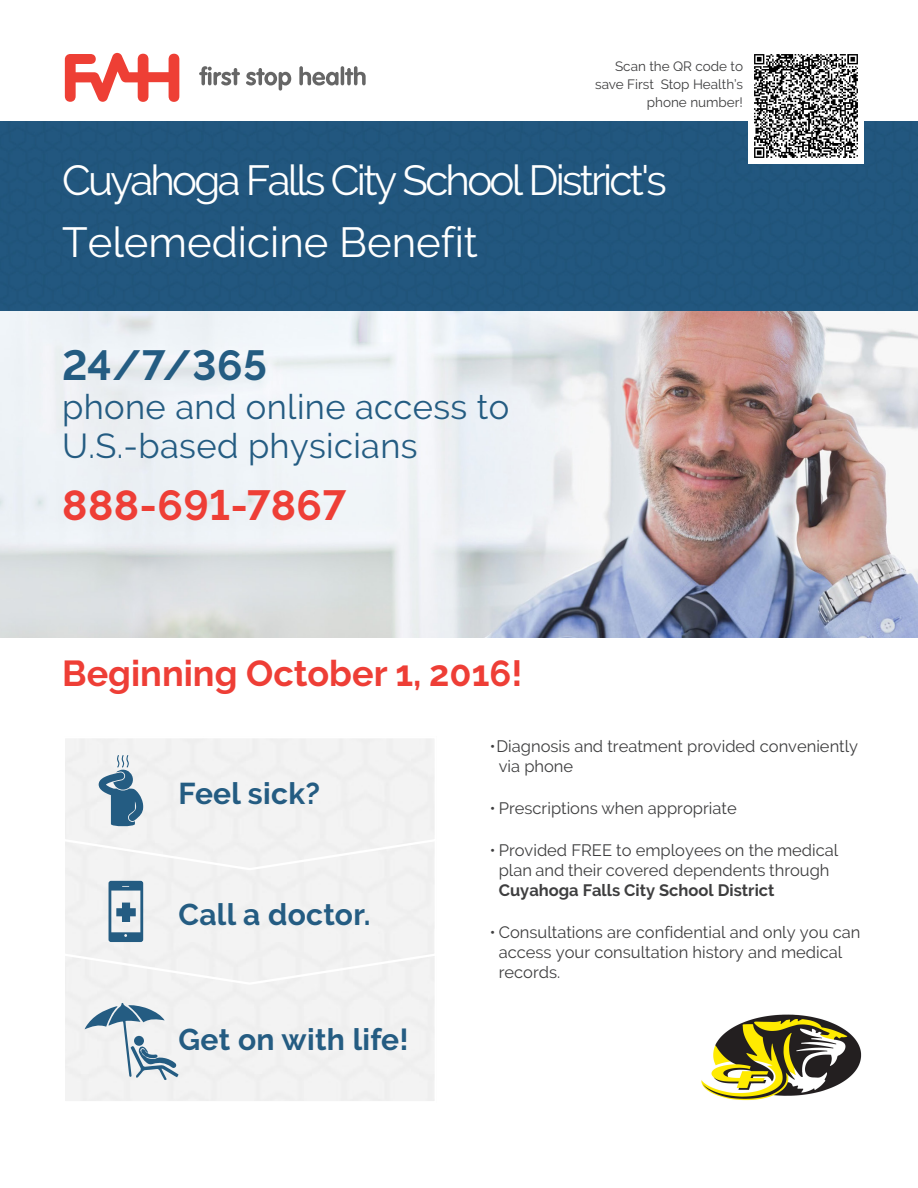
<style>
.page{position:relative;width:918px;height:1188px;background:#fff}
.page>*{position:absolute;margin:0;border:0;box-sizing:border-box;transform-origin:0 0}
.t1{font:42px/61.5px "Raleway";letter-spacing:-.065em;color:#fff}
.t2{font:700 42px "Raleway";letter-spacing:.01em;color:#ee3e36}
.t3{font:700 42px "Raleway";color:#245c82}
.t4{font:700 36px "Raleway";color:#ee3e36}
.t5{font:34.5px/39px "Raleway";letter-spacing:.01em;color:#245c82}
.t6{font:700 30px "Raleway";letter-spacing:.01em;color:#245c82}
.t7{font:16.5px/19.8px "Raleway";color:#3e3e3f}
.t8{font:16.5px/19.8px "Raleway";color:#3e3e3f}
.t9{font:13.5px/18px "Raleway";color:#3e3e3f;text-align:right}
.s1{font-style:inherit}
.s2{font-weight:700}
</style>
<div class="page">
<div style="left:63px;top:928px;width:374px;height:175px;border:2px solid #fff"></div>
<div style="left:65px;top:738px;width:370px;height:99px;background:#f3f3f3"></div>
<img style="left:0;top:122px;width:918px;height:516px">
<svg style="left:65px;top:53px;width:114px;height:49px"></svg>
<svg style="left:199px;top:66px;width:41px;height:20px"></svg>
<svg style="left:246px;top:68px;width:45px;height:23px"></svg>
<svg style="left:299px;top:66px;width:40px;height:20px"></svg>
<hr style="left:341px;top:66px;width:3px;height:19px;background:#666;border-radius:2px">
<svg style="left:345px;top:66px;width:21px;height:19px"></svg>
<svg style="left:85px;top:1003px;width:94px;height:78px"></svg>
<svg style="left:99px;top:755px;width:44px;height:72px"></svg>
<div style="left:63px;top:837px;width:374px;height:149px;background:#f3f3f3"></div>
<img style="left:748px;top:54px;width:116px;height:110px">
<img style="left:701px;top:1015px;width:160px;height:86px">
<p class="t9" style="left:595px;top:58px;width:149px">Scan the QR code to save First Stop Health’s phone number!</p>
<p class="t1" style="left:62px;top:149px;width:606px">Cuyahoga Falls City School District'<span class="s1">s<br></span>Telemedicine Benefit</p>
<p class="t3" style="left:62px;top:342px;width:206px">24/7/365</p>
<p class="t5" style="left:62px;top:388px;width:449px">phone and online access to<br>U.S.-based physicians</p>
<p class="t2" style="left:62px;top:482px;width:285px">888-691-7867</p>
<p class="t4" style="left:62px;top:652px;width:462px">Beginning October 1, 2016!</p>
<p class="t6" style="left:179px;top:776px;width:143px">Feel sick?</p>
<p class="t6" style="left:179px;top:897px;width:194px">Call a doctor.</p>
<p class="t6" style="left:179px;top:1022px;width:232px">Get on with life!</p>
<p class="t7" style="left:499px;top:736px;width:361px;text-indent:-9px">•Diagnosis and treatment provided conveniently via phone</p>
<p class="t7" style="left:490px;top:798px;width:248px">• Prescriptions when appropriate</p>
<p class="t7" style="left:499px;top:841px;width:341px;text-indent:-9px">• Provided FREE to employees on the medical plan and their covered dependents through<br><span class="s2">Cuyahoga Falls City School District</span></p>
<p class="t8" style="left:499px;top:922px;width:363px;text-indent:-9px"><span class="s1">•</span> Consultations are confidential and only you can access your consultation history and medical records.</p>
</div>
